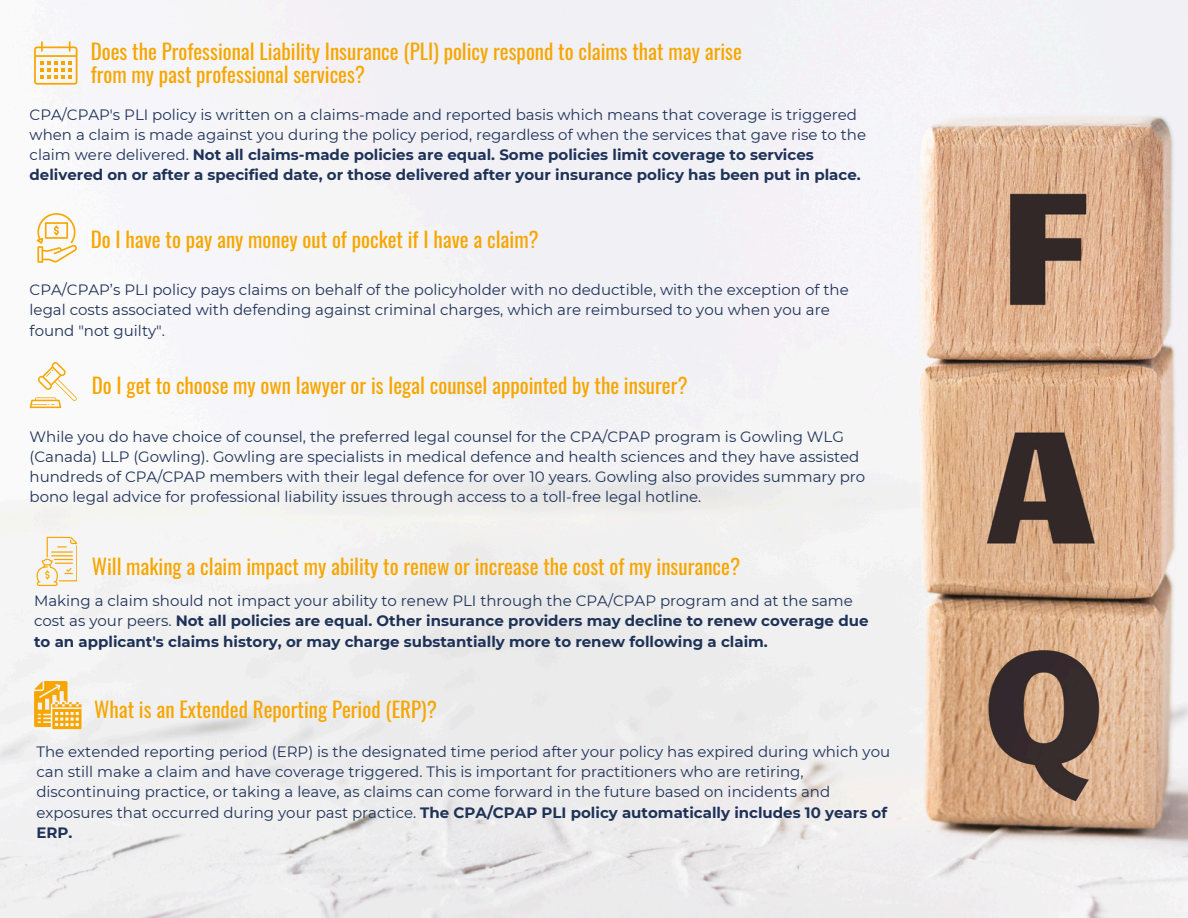
<style>
.page{position:relative;width:1188px;height:918px;background:#fff}
.page>*{position:absolute;margin:0;border:0;box-sizing:border-box;transform-origin:0 0}
.t1{font:21px/23.7px "Oswald";color:#f7a600}
.t2{font:15px/20.2px "Montserrat";color:#1e3258}
.t3{font:700 15px/20.2px "Montserrat";color:#1e3258}
.s1{font-weight:700}
.s2{font-weight:400}
</style>
<div class="page">
<img style="left:0;top:0;width:1188px;height:918px">
<svg style="left:34px;top:41px;width:43px;height:44px"></svg>
<svg style="left:37px;top:213px;width:40px;height:50px"></svg>
<svg style="left:30px;top:362px;width:47px;height:46px"></svg>
<svg style="left:36px;top:537px;width:41px;height:49px"></svg>
<svg style="left:34px;top:681px;width:47px;height:48px"></svg>
<p class="t1" style="left:91px;top:38px;width:653px">Does the Professional Liability Insurance (PLI) policy respond to claims that may arise from my past professional services?</p>
<p class="t2" style="left:30px;top:104px;width:838px">CPA/CPAP's PLI policy is written on a claims-made and reported basis which means that coverage is triggered when a claim is made against you during the policy period, regardless of when the services that gave rise to the claim were delivered. <span class="s1">Not all claims-made policies are equal. Some policies limit coverage to services delivered on or after a specified date, or those delivered after your insurance policy has been put in place.</span></p>
<p class="t1" style="left:91px;top:227px;width:450px">Do I have to pay any money out of pocket if I have a claim?</p>
<p class="t2" style="left:30px;top:280px;width:821px">CPA/CPAP’s PLI policy pays claims on behalf of the policyholder with no deductible, with the exception of the legal costs associated with defending against criminal charges, which are reimbursed to you when you are found "not guilty".</p>
<p class="t1" style="left:92px;top:372px;width:597px">Do I get to choose my own lawyer or is legal counsel appointed by the insurer?</p>
<p class="t2" style="left:30px;top:426px;width:837px">While you do have choice of counsel, the preferred legal counsel for the CPA/CPAP program is Gowling WLG (Canada) LLP (Gowling). Gowling are specialists in medical defence and health sciences and they have assisted hundreds of CPA/CPAP members with their legal defence for over 10 years. Gowling also provides summary pro bono legal advice for professional liability issues through access to a toll-free legal hotline.</p>
<p class="t1" style="left:92px;top:553px;width:650px">Will making a claim impact my ability to renew or increase the cost of my insurance?</p>
<p class="t3" style="left:34px;top:591px;width:836px"><span class="s2">Making a claim should not impact your ability to renew PLI through the CPA/CPAP program and at the same cost as your peers.</span> Not all policies are equal. Other insurance providers may decline to renew coverage due to an applicant's claims history, or may charge substantially more to renew following a claim.</p>
<p class="t1" style="left:94px;top:696px;width:344px">What is an Extended Reporting Period (ERP)?</p>
<p class="t2" style="left:36px;top:741px;width:855px">The extended reporting period (ERP) is the designated time period after your policy has expired during which you can still make a claim and have coverage triggered. This is important for practitioners who are retiring, discontinuing practice, or taking a leave, as claims can come forward in the future based on incidents and exposures that occurred during your past practice. <span class="s1">The CPA/CPAP PLI policy automatically includes 10 years of ERP.</span></p>
</div>
